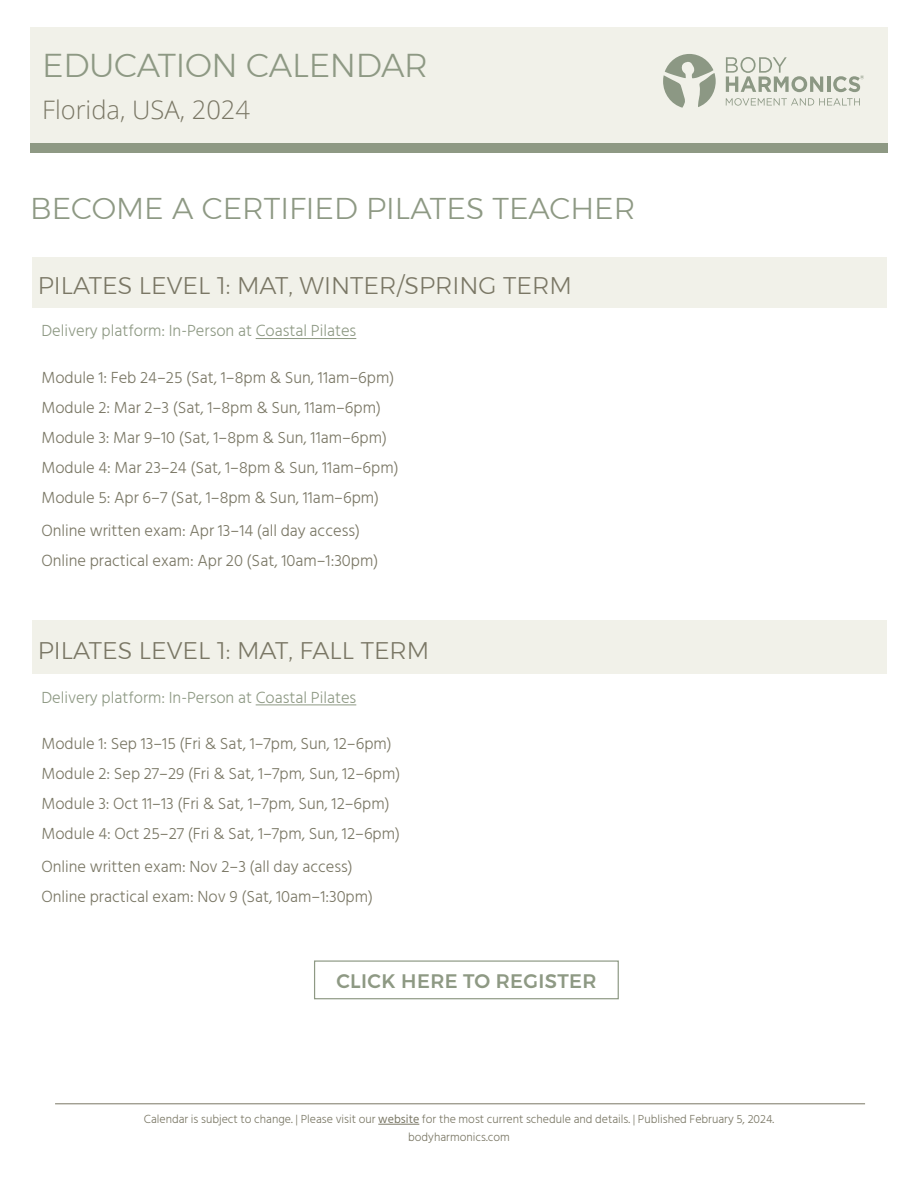
<style>
.page{position:relative;width:918px;height:1188px;background:#fff}
.page>*{position:absolute;margin:0;border:0;box-sizing:border-box;transform-origin:0 0}
.t1{font:300 33px "Montserrat";letter-spacing:-.01em;color:#8e9984}
.t2{font:300 30px "Montserrat";color:#8e9984}
.t3{font:300 25.5px "Open Sans";color:#7a7765}
.t4{font:300 24px "Montserrat";color:#7a7765}
.t5{font:500 19.5px "Montserrat";letter-spacing:.02em;color:#8e9984}
.t6{font:300 16.5px/30px "Hind Siliguri";color:#7a7765}
.t7{font:300 16.5px "Hind Siliguri";color:#8e9984}
.t8{font:300 12px "Hind Siliguri";color:#7a7765}
.s1{font-weight:400}
</style>
<div class="page">
<div style="left:32px;top:257px;width:854px;height:51px;background:#f1f1e9"></div>
<div style="left:32px;top:620px;width:854px;height:54px;background:#f1f1e9"></div>
<hr style="left:256px;top:338px;width:100px;height:1px;background:#8e9984">
<hr style="left:256px;top:704px;width:100px;height:1px;background:#8e9984">
<hr style="left:55px;top:1104px;width:810px;height:1px;background:#7a7765">
<hr style="left:378px;top:1124px;width:41px;height:1px;background:#7a7765">
<div style="left:30px;top:27px;width:858px;height:121px;background:#f1f1e9"></div>
<svg style="left:663px;top:54px;width:53px;height:54px"></svg>
<svg style="left:726px;top:57px;width:97px;height:35px"></svg>
<hr style="left:827px;top:77px;width:3px;height:15px;background:#8c9884">
<svg style="left:726px;top:98px;width:134px;height:8px"></svg>
<svg style="left:833px;top:75px;width:31px;height:17px"></svg>
<div style="left:30px;top:143px;width:858px;height:9px;background:#8e9984"></div>
<div style="left:314px;top:960px;width:305px;height:39px;border:1px solid #8e9984"></div>
<p class="t1" style="left:42px;top:40px;width:387px">EDUCATION CALENDAR</p>
<p class="t3" style="left:42px;top:92px;width:209px">Florida, USA, 2024</p>
<p class="t2" style="left:30px;top:185px;width:607px">BECOME A CERTIFIED PILATES TEACHER</p>
<h3 class="t4" style="left:38px;top:267px;width:536px">PILATES LEVEL 1: MAT, WINTER/SPRING TERM</h3>
<p class="t7" style="left:41px;top:321px;width:316px">Delivery platform: In-Person at Coastal Pilates</p>
<p class="t6" style="left:41px;top:362px;width:359px">Module 1: Feb 24–25 (Sat, 1–8pm &amp; Sun, 11am–6pm)<br>Module 2: Mar 2–3 (Sat, 1–8pm &amp; Sun, 11am–6pm)<br>Module 3: Mar 9–10 (Sat, 1–8pm &amp; Sun, 11am–6pm)<br>Module 4: Mar 23–24 (Sat, 1–8pm &amp; Sun, 11am–6pm)<br>Module 5: Apr 6–7 (Sat, 1–8pm &amp; Sun, 11am–6pm)</p>
<p class="t6" style="left:41px;top:515px;width:339px">Online written exam: Apr 13–14 (all day access)<br>Online practical exam: Apr 20 (Sat, 10am–1:30pm)</p>
<h3 class="t4" style="left:38px;top:632px;width:393px">PILATES LEVEL 1: MAT, FALL TERM</h3>
<p class="t7" style="left:41px;top:687px;width:316px">Delivery platform: In-Person at Coastal Pilates</p>
<p class="t6" style="left:41px;top:729px;width:361px">Module 1: Sep 13–15 (Fri &amp; Sat, 1–7pm, Sun, 12–6pm)<br>Module 2: Sep 27–29 (Fri &amp; Sat, 1–7pm, Sun, 12–6pm)<br>Module 3: Oct 11–13 (Fri &amp; Sat, 1–7pm, Sun, 12–6pm)<br>Module 4: Oct 25–27 (Fri &amp; Sat, 1–7pm, Sun, 12–6pm)</p>
<p class="t6" style="left:41px;top:852px;width:333px">Online written exam: Nov 2–3 (all day access)<br>Online practical exam: Nov 9 (Sat, 10am–1:30pm)</p>
<p class="t5" style="left:336px;top:965px;width:262px">CLICK HERE TO REGISTER</p>
<p class="t8" style="left:144px;top:1112px;width:632px">Calendar is subject to change. | Please visit our <span class="s1">website</span> for the most current schedule and details. | Published February 5, 2024.</p>
<p class="t8" style="left:408px;top:1130px;width:103px">bodyharmonics.com</p>
</div>
